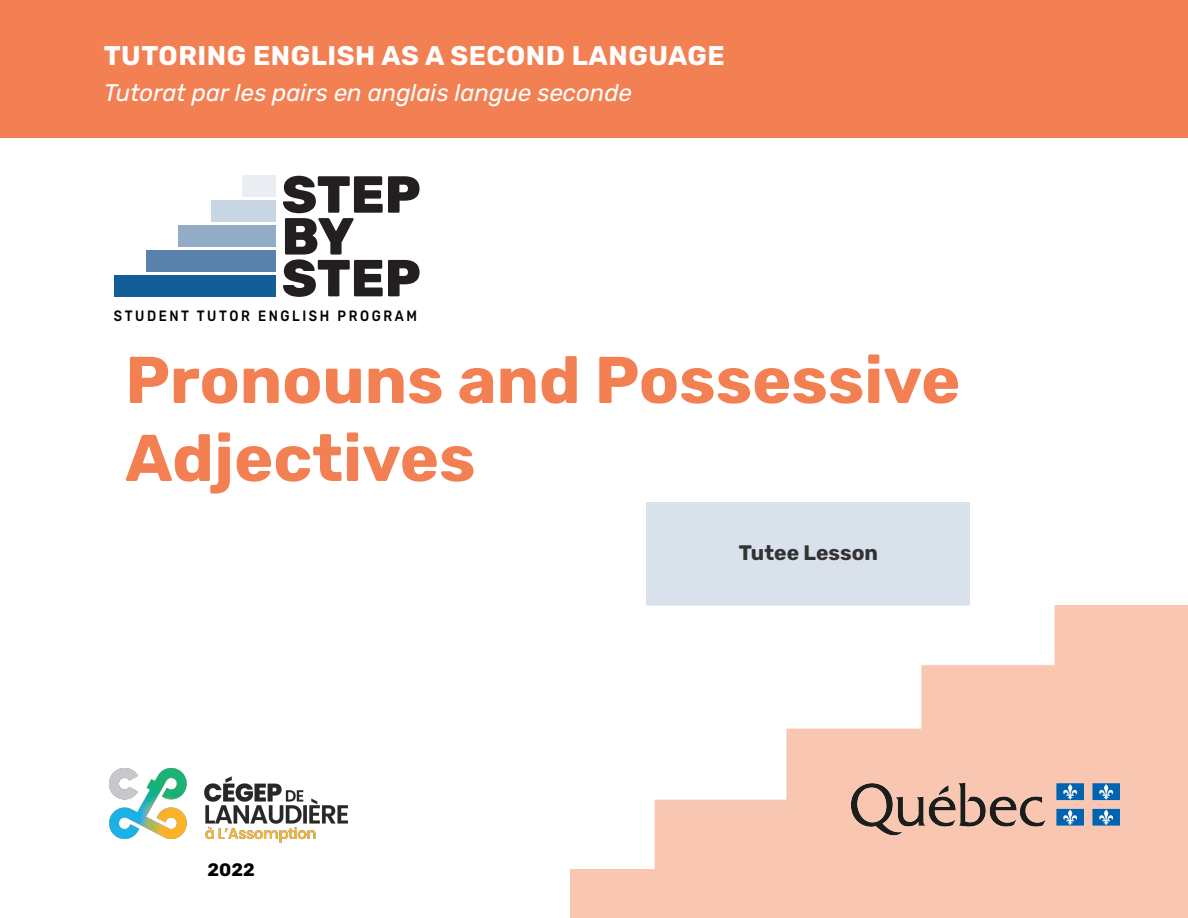
<style>
.page{position:relative;width:1188px;height:918px;background:#fff}
.page>*{position:absolute;margin:0;border:0;box-sizing:border-box;transform-origin:0 0}
.t1{font:300 66px/78px "Rubik";color:#f38053}
.t2{font:800 52.05px/41.8px "Rubik";color:#231f20}
.t3{font:300 27px "Rubik";letter-spacing:.02em;color:#fff}
.t4{font:italic 300 24px "Rubik";color:#fff}
.t5{font:300 21px "Rubik";color:#333}
.t6{font:300 18px "Rubik";color:#000}
.t7{font:500 15px "Rubik";letter-spacing:.2em;color:#000;scale:.87 1}
</style>
<div class="page">
<div style="left:647px;top:503px;width:323px;height:103px;background:#d9e1eb"></div>
<div style="left:243px;top:176px;width:33px;height:21px;background:#eaeef3"></div>
<div style="left:211px;top:201px;width:65px;height:21px;background:#c8d5e3"></div>
<div style="left:179px;top:226px;width:97px;height:21px;background:#93acc7"></div>
<div style="left:146px;top:251px;width:130px;height:21px;background:#5a80ac"></div>
<div style="left:114px;top:276px;width:162px;height:21px;background:#135e97"></div>
<img style="left:921px;top:606px;width:267px;height:62px">
<div style="left:0;top:0;width:1188px;height:137px;background:#f38053"></div>
<img style="left:109px;top:768px;width:239px;height:74px">
<img style="left:823px;top:755px;width:325px;height:98px">
<p class="t3" style="left:104px;top:41px;width:623px">TUTORING ENGLISH AS A SECOND LANGUAGE</p>
<p class="t4" style="left:104px;top:80px;width:530px">Tutorat par les pairs en anglais langue seconde</p>
<h2 class="t2" style="left:282px;top:175px;width:141px">STEP<br>BY<br>STEP</h2>
<p class="t7" style="left:114px;top:307px;width:350px">STUDENT TUTOR ENGLISH PROGRAM</p>
<h1 class="t1" style="left:125px;top:343px;width:837px">Pronouns and Possessive<br>Adjectives</h1>
<p class="t6" style="left:208px;top:859px;width:49px">2022</p>
<p class="t5" style="left:739px;top:541px;width:141px">Tutee Lesson</p>
</div>
